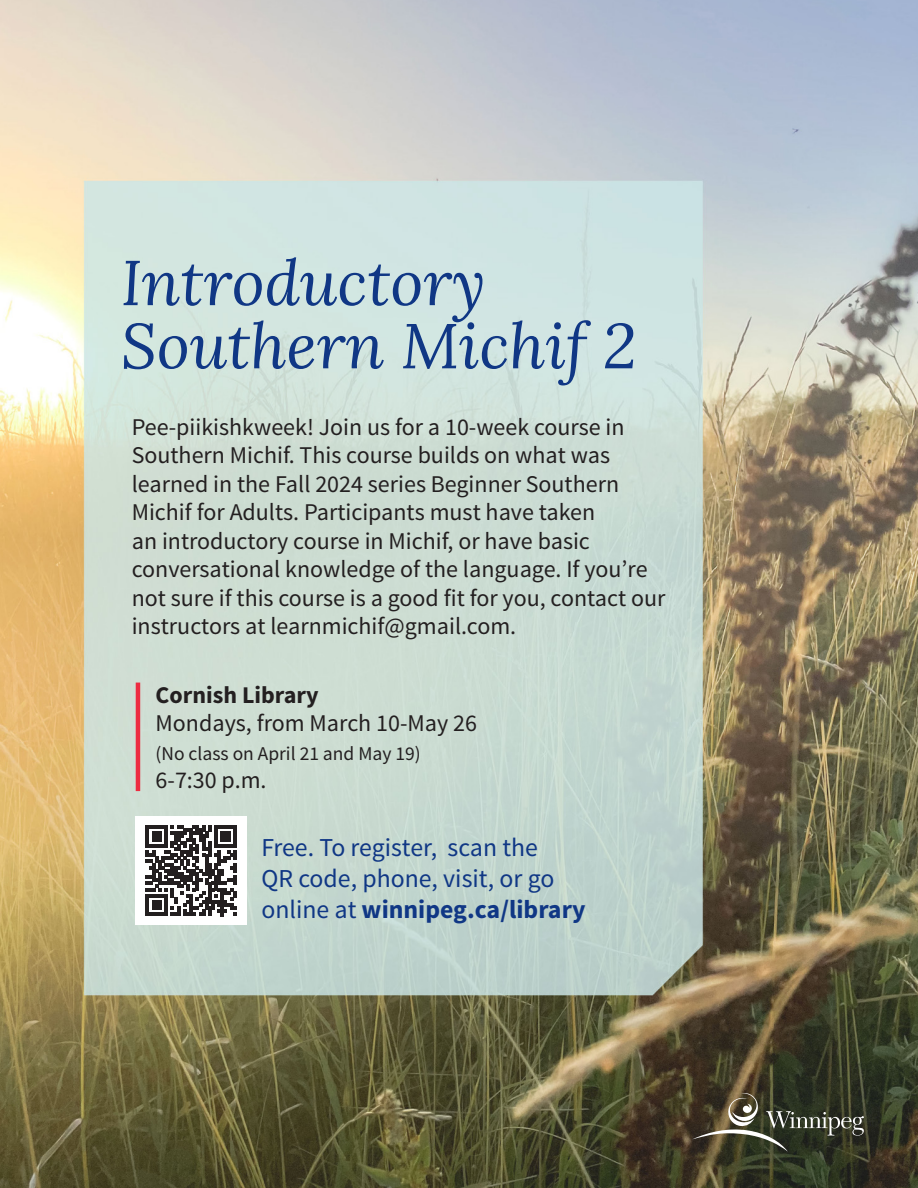
<style>
.page{position:relative;width:918px;height:1188px;background:#fff}
.page>*{position:absolute;margin:0;border:0;box-sizing:border-box;transform-origin:0 0}
.t1{font:italic 63.3px/63.2px "Lora";color:#103785}
.t2{font:25.8px/30.9px "Source Sans Pro";color:#103785}
.t3{font:24px/28.5px "Source Sans Pro";color:#231f20}
.t4{font:700 24px "Source Sans Pro";color:#231f20}
.t5{font:19.5px "Source Sans Pro";color:#231f20}
.s1{font-weight:700}
</style>
<div class="page">
<img style="left:0;top:0;width:918px;height:1188px">
<svg style="left:692px;top:1093px;width:172px;height:59px;background:#4b4b3a"></svg>
<div style="left:135px;top:816px;width:111px;height:109px;background:#fff"></div>
<svg style="left:146px;top:826px;width:90px;height:90px"></svg>
<hr style="left:136px;top:683px;width:4px;height:108px;background:#ed2c41">
<p class="t1" style="left:121px;top:250px;width:517px">Introductory<br>Southern Michif 2</p>
<p class="t3" style="left:132px;top:413px;width:535px">Pee-piikishkweek! Join us for a 10-week course in Southern Michif. This course builds on what was learned in the Fall 2024 series Beginner Southern Michif for Adults. Participants must have taken<br>an introductory course in Michif, or have basic conversational knowledge of the language. If you’re not sure if this course is a good fit for you, contact our instructors at learnmichif@gmail.com.</p>
<p class="t4" style="left:156px;top:679px;width:165px">Cornish Library</p>
<p class="t3" style="left:156px;top:709px;width:323px">Mondays, from March 10-May 26</p>
<p class="t5" style="left:156px;top:741px;width:267px">(No class on April 21 and May 19)</p>
<p class="t3" style="left:156px;top:766px;width:112px">6-7:30 p.m.</p>
<p class="t2" style="left:261px;top:833px;width:326px">Free. To register, scan the<br>QR code, phone, visit, or go online at <span class="s1">winnipeg.ca/library</span></p>
</div>
